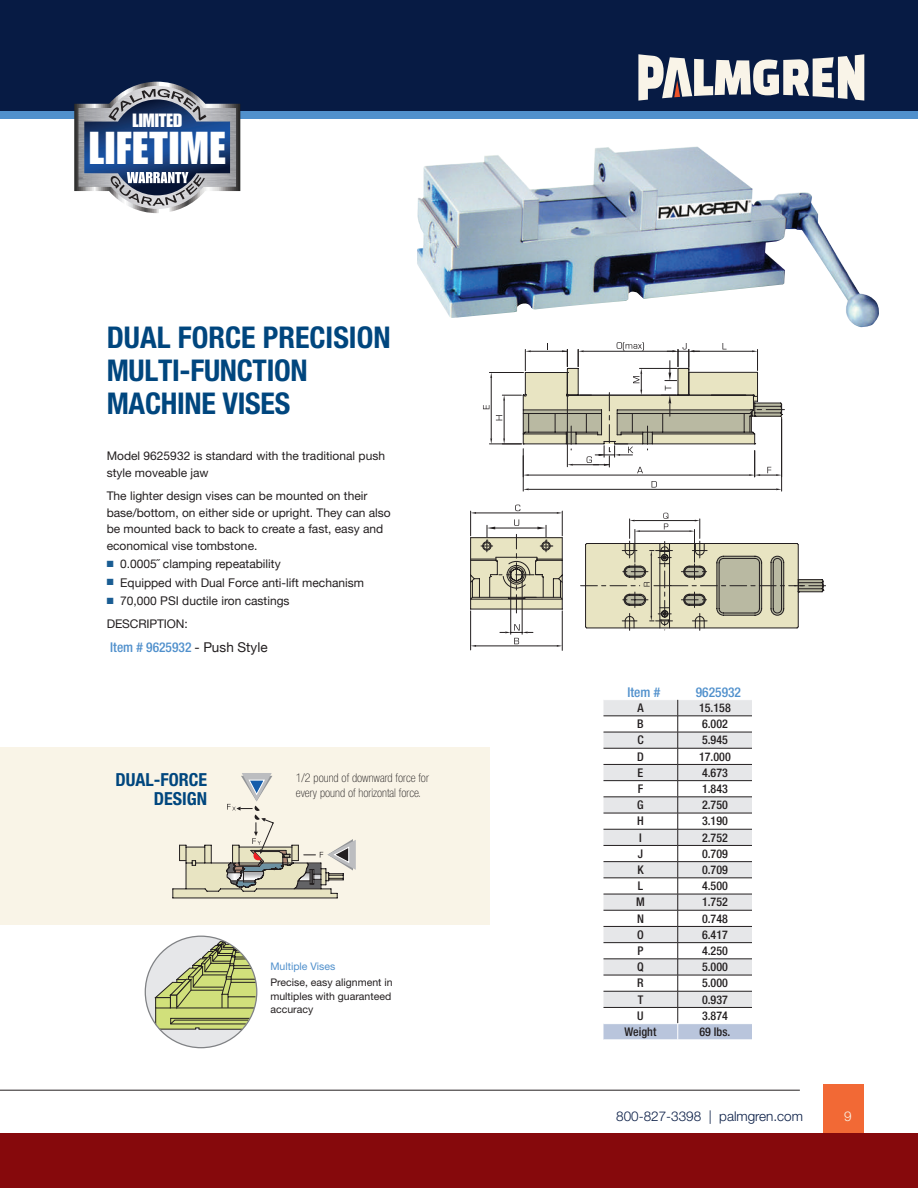
<style>
.page{position:relative;width:918px;height:1188px;background:#fff}
.page>*{position:absolute;margin:0;border:0;box-sizing:border-box;transform-origin:0 0}
.t1{font:45.15px "Impact";letter-spacing:.025em;color:#fff}
.t2{font:700 condensed 30px/33px "Helvetica Neue LT Std";letter-spacing:-.01em;color:#00467e}
.t3{font:18.75px "Impact";color:#fff}
.t4{font:700 condensed 18px/19.5px "Helvetica Neue LT Std";color:#00467e;text-align:right}
.t5{font:500 condensed 13.5px "Helvetica Neue LT Std";color:#5090cc}
.t6{font:300 13.5px "Helvetica Neue LT Std";color:#071b44}
.t7{font:300 13.5px "Helvetica Neue LT Std";color:#f9f4e7}
.t8{font:12px/16.5px "Helvetica Neue LT Std";color:#231f20}
.t9{font:500 condensed 12px "Helvetica Neue LT Std";color:#231f20}
.t10{font:12px "Helvetica Neue";color:#231f20}
.t11{font:100 condensed 12px/15px "Helvetica Neue LT Std";color:#231f20}
.t12{font:10.5px/13.5px "Helvetica Neue LT Std";color:#231f20}
.t13{font:10.5px "Helvetica Neue LT Std";color:#5090cc}
.s1{color:#1a5d93}
.s2{font-family:"Helvetica Neue";font-weight:400;font-stretch:normal;color:#231f20}
</style>
<div class="page">
<div style="left:0;top:0;width:918px;height:118px;background:#5090cc"></div>
<div style="left:824px;top:1084px;width:40px;height:104px;background:#f26935"></div>
<hr style="left:0;top:1090px;width:800px;height:1px;background:#231f20">
<div style="left:0;top:1134px;width:918px;height:54px;background:#86090c"></div>
<div style="left:0;top:0;width:918px;height:111px;background:#071b44"></div>
<svg style="left:638px;top:54px;width:226px;height:47px"></svg>
<div style="left:0;top:747px;width:490px;height:177px;background:#f9f4e7"></div>
<svg style="left:173px;top:773px;width:183px;height:125px"></svg>
<div style="left:145px;top:936px;width:112px;height:112px;background:#e6e7e9;border-radius:50%"></div>
<svg style="left:155px;top:941px;width:102px;height:89px"></svg>
<hr style="left:523px;top:449px;width:1px;height:42px;background:#231f20">
<hr style="left:781px;top:417px;width:1px;height:74px;background:#231f20">
<svg style="left:483px;top:342px;width:302px;height:148px"></svg>
<hr style="left:470px;top:611px;width:1px;height:39px;background:#231f20">
<hr style="left:562px;top:611px;width:1px;height:39px;background:#231f20">
<svg style="left:470px;top:505px;width:93px;height:142px"></svg>
<svg style="left:581px;top:513px;width:245px;height:118px"></svg>
<img style="left:417px;top:146px;width:462px;height:181px">
<svg style="left:603px;top:699px;width:149px;height:341px"></svg>
<svg style="left:74px;top:82px;width:166px;height:131px"></svg>
<h3 class="t3" style="left:132px;top:109px;width:51px">LIMITED</h3>
<h1 class="t1" style="left:89px;top:122px;width:138px">LIFETIME</h1>
<h2 class="t2" style="left:107px;top:321px;width:285px">DUAL FORCE PRECISION<br>MULTI-FUNCTION<br>MACHINE VISES</h2>
<p class="t8" style="left:107px;top:448px;width:280px">Model 9625932 is standard with the traditional push style moveable jaw</p>
<p class="t8" style="left:107px;top:487px;width:286px">The lighter design vises can be mounted on their base/bottom, on either side or upright. They can also be mounted back to back to create a fast, easy and economical vise tombstone.</p>
<p class="t10" style="left:107px;top:555px;width:175px"><span class="s1">■</span> 0.0005˝ clamping repeatability</p>
<p class="t10" style="left:107px;top:574px;width:259px"><span class="s1">■</span> Equipped with Dual Force anti-lift mechanism</p>
<p class="t10" style="left:107px;top:592px;width:184px"><span class="s1">■</span> 70,000 PSI ductile iron castings</p>
<p class="t8" style="left:107px;top:616px;width:83px">DESCRIPTION:</p>
<p class="t5" style="left:110px;top:639px;width:159px">Item # 9625932 <span class="s2">- Push Style</span></p>
<h3 class="t4" style="left:115px;top:769px;width:93px">DUAL-FORCE<br>DESIGN</h3>
<p class="t11" style="left:296px;top:770px;width:135px">1/2 pound of downward force for every pound of horizontal force.</p>
<p class="t13" style="left:270px;top:960px;width:66px">Multiple Vises</p>
<p class="t12" style="left:270px;top:976px;width:124px">Precise, easy alignment in multiples with guaranteed accuracy</p>
<p class="t5" style="left:627px;top:684px;width:34px">Item #</p>
<p class="t5" style="left:696px;top:684px;width:47px">9625932</p>
<p class="t9" style="left:637px;top:701px;width:8px">A</p>
<p class="t9" style="left:699px;top:701px;width:33px">15.158</p>
<p class="t9" style="left:637px;top:717px;width:8px">B</p>
<p class="t9" style="left:702px;top:717px;width:27px">6.002</p>
<p class="t9" style="left:637px;top:733px;width:8px">C</p>
<p class="t9" style="left:702px;top:733px;width:27px">5.945</p>
<p class="t9" style="left:637px;top:749px;width:8px">D</p>
<p class="t9" style="left:699px;top:749px;width:33px">17.000</p>
<p class="t9" style="left:638px;top:765px;width:7px">E</p>
<p class="t9" style="left:702px;top:765px;width:27px">4.673</p>
<p class="t9" style="left:638px;top:782px;width:7px">F</p>
<p class="t9" style="left:702px;top:782px;width:27px">1.843</p>
<p class="t9" style="left:637px;top:798px;width:8px">G</p>
<p class="t9" style="left:702px;top:798px;width:27px">2.750</p>
<p class="t9" style="left:637px;top:814px;width:8px">H</p>
<p class="t9" style="left:702px;top:814px;width:27px">3.190</p>
<p class="t9" style="left:639px;top:830px;width:4px">I</p>
<p class="t9" style="left:702px;top:830px;width:27px">2.752</p>
<p class="t9" style="left:638px;top:846px;width:7px">J</p>
<p class="t9" style="left:702px;top:846px;width:27px">0.709</p>
<p class="t9" style="left:637px;top:863px;width:8px">K</p>
<p class="t9" style="left:702px;top:863px;width:27px">0.709</p>
<p class="t9" style="left:638px;top:879px;width:7px">L</p>
<p class="t9" style="left:702px;top:879px;width:27px">4.500</p>
<p class="t9" style="left:636px;top:895px;width:10px">M</p>
<p class="t9" style="left:702px;top:895px;width:27px">1.752</p>
<p class="t9" style="left:637px;top:911px;width:8px">N</p>
<p class="t9" style="left:702px;top:911px;width:27px">0.748</p>
<p class="t9" style="left:637px;top:927px;width:8px">O</p>
<p class="t9" style="left:702px;top:927px;width:27px">6.417</p>
<p class="t9" style="left:638px;top:944px;width:7px">P</p>
<p class="t9" style="left:702px;top:944px;width:27px">4.250</p>
<p class="t9" style="left:637px;top:960px;width:8px">Q</p>
<p class="t9" style="left:702px;top:960px;width:27px">5.000</p>
<p class="t9" style="left:637px;top:976px;width:8px">R</p>
<p class="t9" style="left:702px;top:976px;width:27px">5.000</p>
<p class="t9" style="left:638px;top:992px;width:7px">T</p>
<p class="t9" style="left:702px;top:992px;width:27px">0.937</p>
<p class="t9" style="left:637px;top:1008px;width:8px">U</p>
<p class="t9" style="left:702px;top:1008px;width:27px">3.874</p>
<p class="t9" style="left:625px;top:1025px;width:33px">Weight</p>
<p class="t9" style="left:700px;top:1025px;width:32px">69 lbs.</p>
<p class="t6" style="left:616px;top:1107px;width:188px">800-827-3398 | palmgren.com</p>
<p class="t7" style="left:844px;top:1107px;width:9px">9</p>
</div>
